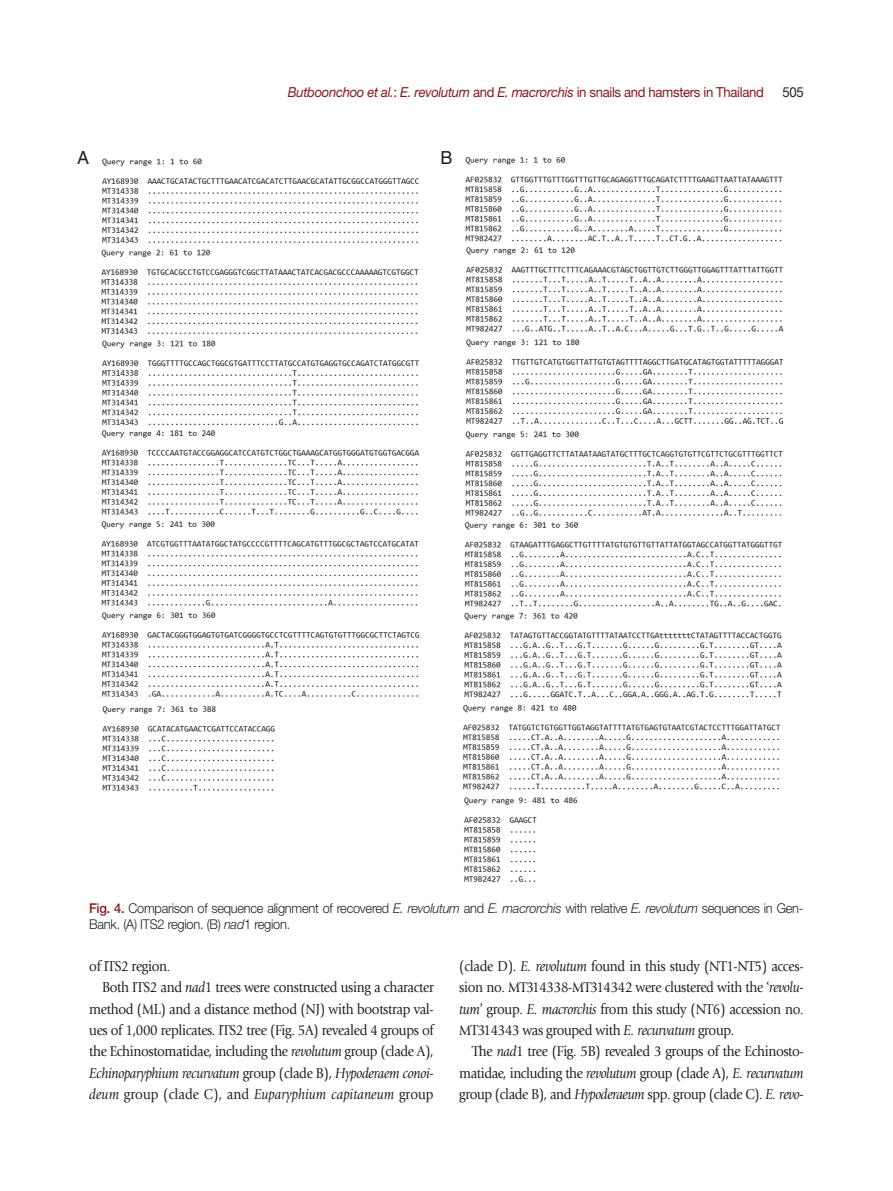
<style>
.page{position:relative;width:893px;height:1191px;background:#fff}
.page>*{position:absolute;margin:0;border:0;box-sizing:border-box;transform-origin:0 0}
.t1{font:18px "Helvetica LT Std";color:#231f20}
.본문{font:15px/21.3px "Giovanni Std";letter-spacing:-.03em;color:#231f20;text-align:justify;scale:.9 1}
.t2{font:italic 13.8px "Helvetica Neue LT Std";letter-spacing:-.025em;color:#88181b;scale:.95 1}
.t3{font:13.8px "Helvetica Neue LT Std";color:#231f20;scale:.95 1}
.표_제목__그림_설명{font:300 13.5px/16.2px "Helvetica Neue LT Std";letter-spacing:-.02em;color:#231f20;scale:.95 1}
.s1{font-style:normal}
.s2{font-weight:500;color:#88181b}
.s3{font-style:italic}
.s4{font-family:"Minion Pro"}
</style>
<div class="page">
<img style="left:101px;top:157px;width:683px;height:725px">
<p class="t2" style="left:288px;top:83px;width:502px">Butboonchoo et al.<span class="s1">:</span> E. revolutum <span class="s1">and</span> E. macrorchis <span class="s1">in snails and hamsters in Thailand</span></p>
<p class="t3" style="left:782px;top:83px;width:24px">505</p>
<p class="t1" style="left:77px;top:147px;width:14px">A</p>
<p class="t1" style="left:440px;top:147px;width:14px">B</p>
<p class="표_제목__그림_설명" style="left:89px;top:899px;width:753px"><span class="s2">Fig. 4.</span> Comparison of sequence alignment of recovered <span class="s3">E. revolutum</span> and <span class="s3">E. macrorchis</span> with relative <span class="s3">E. revolutum</span> sequences in Gen-<br>Bank. (A) ITS2 region. (B) <span class="s3">nad</span>1 region.</p>
<p class="본문" style="left:89px;top:955px;width:92px">of ITS2 region.</p>
<p class="본문" style="left:89px;top:977px;width:384px;text-indent:13px">Both ITS2 and <span class="s3">nad</span>1 trees were constructed using a character method (ML) and a distance method (NJ) with bootstrap val&shy;ues of 1,000 replicates. ITS2 tree (Fig. 5A) revealed 4 groups of the Echinostomatidae, including the <span class="s3">revolutum</span> group (clade A), <span class="s3">Echinoparyphium recurvatum</span> group (clade B), <span class="s3">Hypoderaem conoi&shy;deum</span> group (clade C), and <span class="s3">Euparyphium capitaneum</span> group</p>
<p class="본문" style="left:459px;top:955px;width:384px">(clade D). <span class="s3">E. revolutum</span> found in this study (NT1-NT5) acces&shy;sion no. MT314338-MT314342 were clustered with the <span class="s4">‘</span><span class="s3">revolu&shy;tum</span><span class="s4">’</span> group. <span class="s3">E. macrorchis</span> from this study (NT6) accession no.<br>MT314343 was grouped with <span class="s3">E. recurvatum</span> group.</p>
<p class="본문" style="left:459px;top:1040px;width:384px;text-indent:13px">The <span class="s3">nad</span>1 tree (Fig. 5B) revealed 3 groups of the Echinosto&shy;matidae, including the <span class="s3">revolutum</span> group (clade A), <span class="s3">E. recurvatum </span>group (clade B), and <span class="s3">Hypoderaeum</span> spp. group (clade C). <span class="s3">E. revo-</span></p>
</div>
